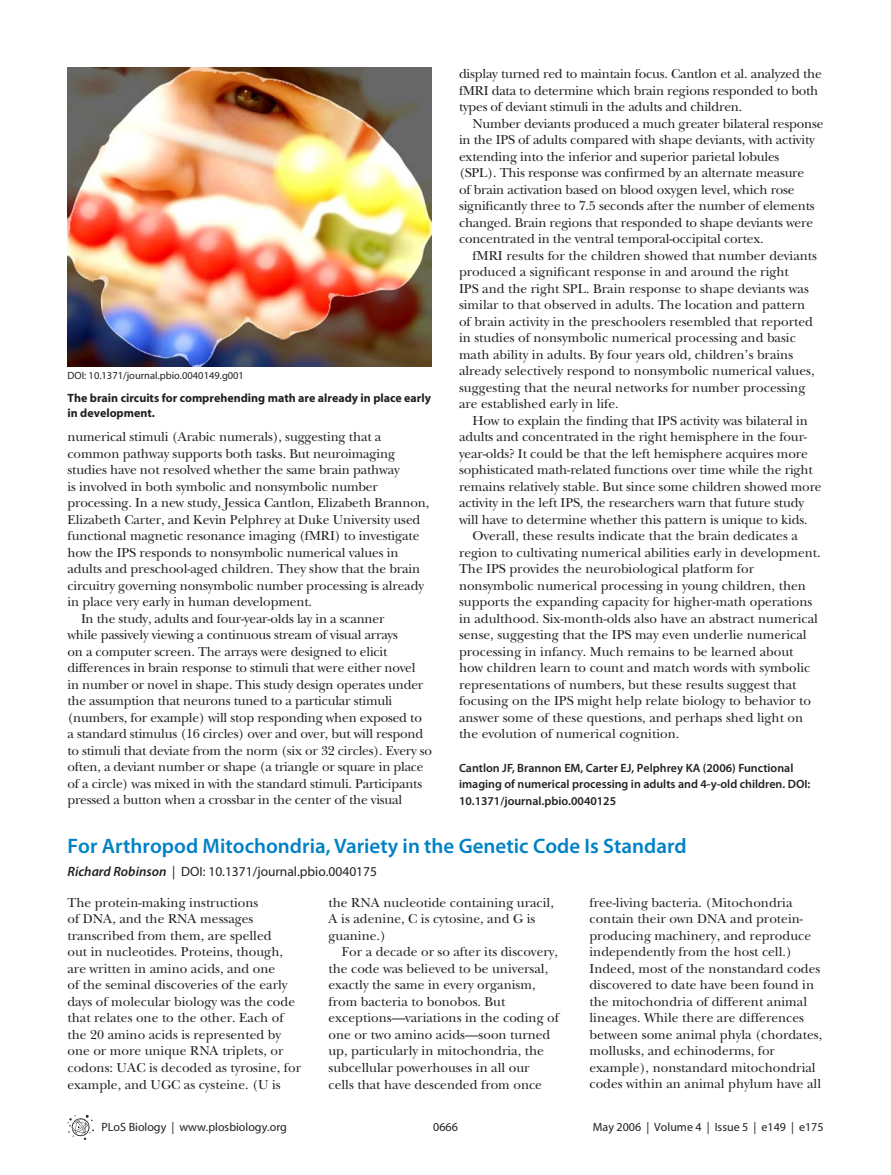
<style>
.page{position:relative;width:891px;height:1175px;background:#fff}
.page>*{position:absolute;margin:0;border:0;box-sizing:border-box;transform-origin:0 0}
.t1{font:600 21px "P Lo S Sans";color:#0081c6}
.t2{font:500 13.5px/16.5px "PLB Iserif";color:#231f20}
.t3{font:13.5px "P Lo S Sans";color:#231f20}
.t4{font:600 12px/16.5px "P Lo S Sans";color:#231f20}
.t5{font:700 12px/15px "P Lo S Sans";color:#231f20}
.t6{font:12px "P Lo S Sans";color:#231f20}
.t7{font:10.5px "P Lo S Sans";color:#231f20}
.s1{font-weight:600;font-style:italic}
</style>
<div class="page">
<svg style="left:68px;top:1115px;width:26px;height:24px"></svg>
<img style="left:68px;top:68px;width:364px;height:299px">
<p class="t7" style="left:68px;top:369px;width:178px">DOI: 10.1371/journal.pbio.0040149.g001</p>
<p class="t5" style="left:68px;top:391px;width:365px">The brain circuits for comprehending math are already in place early in development.</p>
<p class="t2" style="left:68px;top:429px;width:315px">numerical stimuli (Arabic numerals), suggesting that a</p>
<p class="t2" style="left:68px;top:446px;width:329px">common pathway supports both tasks. But neuroimaging</p>
<p class="t2" style="left:68px;top:462px;width:334px">studies have not resolved whether the same brain pathway</p>
<p class="t2" style="left:68px;top:479px;width:312px">is involved in both symbolic and nonsymbolic number</p>
<p class="t2" style="left:68px;top:495px;width:363px">processing. In a new study, Jessica Cantlon, Elizabeth Brannon,</p>
<p class="t2" style="left:68px;top:512px;width:354px">Elizabeth Carter, and Kevin Pelphrey at Duke University used</p>
<p class="t2" style="left:68px;top:528px;width:353px">functional magnetic resonance imaging (fMRI) to investigate</p>
<p class="t2" style="left:68px;top:545px;width:333px">how the IPS responds to nonsymbolic numerical values in</p>
<p class="t2" style="left:68px;top:561px;width:354px">adults and preschool-aged children. They show that the brain</p>
<p class="t2" style="left:68px;top:578px;width:358px">circuitry governing nonsymbolic number processing is already</p>
<p class="t2" style="left:68px;top:594px;width:246px">in place very early in human development.</p>
<p class="t2" style="left:81px;top:611px;width:305px">In the study, adults and four-year-olds lay in a scanner</p>
<p class="t2" style="left:68px;top:627px;width:332px">while passively viewing a continuous stream of visual arrays</p>
<p class="t2" style="left:68px;top:644px;width:321px">on a computer screen. The arrays were designed to elicit</p>
<p class="t2" style="left:68px;top:660px;width:350px">differences in brain response to stimuli that were either novel</p>
<p class="t2" style="left:68px;top:677px;width:357px">in number or novel in shape. This study design operates under</p>
<p class="t2" style="left:68px;top:693px;width:326px">the assumption that neurons tuned to a particular stimuli</p>
<p class="t2" style="left:68px;top:710px;width:356px">(numbers, for example) will stop responding when exposed to</p>
<p class="t2" style="left:68px;top:726px;width:357px">a standard stimulus (16 circles) over and over, but will respond</p>
<p class="t2" style="left:68px;top:743px;width:366px">to stimuli that deviate from the norm (six or 32 circles). Every so</p>
<p class="t2" style="left:68px;top:759px;width:358px">often, a deviant number or shape (a triangle or square in place</p>
<p class="t2" style="left:68px;top:776px;width:356px">of a circle) was mixed in with the standard stimuli. Participants</p>
<p class="t2" style="left:68px;top:792px;width:336px">pressed a button when a crossbar in the center of the visual</p>
<p class="t2" style="left:459px;top:66px;width:364px">display turned red to maintain focus. Cantlon et al. analyzed the fMRI data to determine which brain regions responded to both types of deviant stimuli in the adults and children.</p>
<p class="t2" style="left:459px;top:116px;width:366px;text-indent:14px">Number deviants produced a much greater bilateral response in the IPS of adults compared with shape deviants, with activity extending into the inferior and superior parietal lobules<br>(SPL). This response was confirmed by an alternate measure<br>of brain activation based on blood oxygen level, which rose significantly three to 7.5 seconds after the number of elements changed. Brain regions that responded to shape deviants were concentrated in the ventral temporal-occipital cortex.</p>
<p class="t2" style="left:459px;top:248px;width:360px;text-indent:14px">fMRI results for the children showed that number deviants produced a significant response in and around the right<br>IPS and the right SPL. Brain response to shape deviants was similar to that observed in adults. The location and pattern of brain activity in the preschoolers resembled that reported in studies of nonsymbolic numerical processing and basic math ability in adults. By four years old, children’s brains already selectively respond to nonsymbolic numerical values, suggesting that the neural networks for number processing are established early in life.</p>
<p class="t2" style="left:472px;top:413px;width:337px">How to explain the finding that IPS activity was bilateral in</p>
<p class="t2" style="left:459px;top:429px;width:350px">adults and concentrated in the right hemisphere in the four-</p>
<p class="t2" style="left:459px;top:446px;width:350px">year-olds? It could be that the left hemisphere acquires more</p>
<p class="t2" style="left:459px;top:462px;width:355px">sophisticated math-related functions over time while the right</p>
<p class="t2" style="left:459px;top:479px;width:364px">remains relatively stable. But since some children showed more</p>
<p class="t2" style="left:459px;top:495px;width:347px">activity in the left IPS, the researchers warn that future study</p>
<p class="t2" style="left:459px;top:512px;width:350px">will have to determine whether this pattern is unique to kids.</p>
<p class="t2" style="left:472px;top:528px;width:327px">Overall, these results indicate that the brain dedicates a</p>
<p class="t2" style="left:459px;top:545px;width:363px">region to cultivating numerical abilities early in development.</p>
<p class="t2" style="left:459px;top:561px;width:297px">The IPS provides the neurobiological platform for</p>
<p class="t2" style="left:459px;top:578px;width:348px">nonsymbolic numerical processing in young children, then</p>
<p class="t2" style="left:459px;top:594px;width:355px">supports the expanding capacity for higher-math operations</p>
<p class="t2" style="left:459px;top:611px;width:361px">in adulthood. Six-month-olds also have an abstract numerical</p>
<p class="t2" style="left:459px;top:627px;width:349px">sense, suggesting that the IPS may even underlie numerical</p>
<p class="t2" style="left:459px;top:644px;width:336px">processing in infancy. Much remains to be learned about</p>
<p class="t2" style="left:459px;top:660px;width:353px">how children learn to count and match words with symbolic</p>
<p class="t2" style="left:459px;top:677px;width:339px">representations of numbers, but these results suggest that</p>
<p class="t2" style="left:459px;top:693px;width:354px">focusing on the IPS might help relate biology to behavior to</p>
<p class="t2" style="left:459px;top:710px;width:346px">answer some of these questions, and perhaps shed light on</p>
<p class="t2" style="left:459px;top:726px;width:222px">the evolution of numerical cognition.</p>
<p class="t4" style="left:459px;top:760px;width:353px">Cantlon JF, Brannon EM, Carter EJ, Pelphrey KA (2006) Functional imaging of numerical processing in adults and 4-y-old children. DOI:<br>10.1371/journal.pbio.0040125</p>
<h1 class="t1" style="left:68px;top:837px;width:621px">For Arthropod Mitochondria, Variety in the Genetic Code Is Standard</h1>
<p class="t3" style="left:68px;top:863px;width:311px"><span class="s1">Richard Robinson</span> | DOI: 10.1371/journal.pbio.0040175</p>
<p class="t2" style="left:68px;top:895px;width:235px">The protein-making instructions<br>of DNA, and the RNA messages transcribed from them, are spelled<br>out in nucleotides. Proteins, though, are written in amino acids, and one<br>of the seminal discoveries of the early days of molecular biology was the code that relates one to the other. Each of the 20 amino acids is represented by one or more unique RNA triplets, or codons: UAC is decoded as tyrosine, for example, and UGC as cysteine. (U is</p>
<p class="t2" style="left:328px;top:895px;width:227px">the RNA nucleotide containing uracil,<br>A is adenine, C is cytosine, and G is guanine.)</p>
<p class="t2" style="left:328px;top:944px;width:232px;text-indent:14px">For a decade or so after its discovery, the code was believed to be universal, exactly the same in every organism, from bacteria to bonobos. But exceptions—variations in the coding of one or two amino acids—soon turned up, particularly in mitochondria, the subcellular powerhouses in all our<br>cells that have descended from once</p>
<p class="t6" style="left:102px;top:1119px;width:187px">PLoS Biology | www.plosbiology.org</p>
<p class="t6" style="left:433px;top:1119px;width:26px">0666</p>
<p class="t2" style="left:589px;top:895px;width:234px">free-living bacteria. (Mitochondria contain their own DNA and protein&shy;producing machinery, and reproduce independently from the host cell.)<br>Indeed, most of the nonstandard codes discovered to date have been found in the mitochondria of different animal lineages. While there are differences between some animal phyla (chordates, mollusks, and echinoderms, for example), nonstandard mitochondrial codes within an animal phylum have all</p>
<p class="t6" style="left:593px;top:1119px;width:232px">May 2006 | Volume 4 | Issue 5 | e149 | e175</p>
</div>
